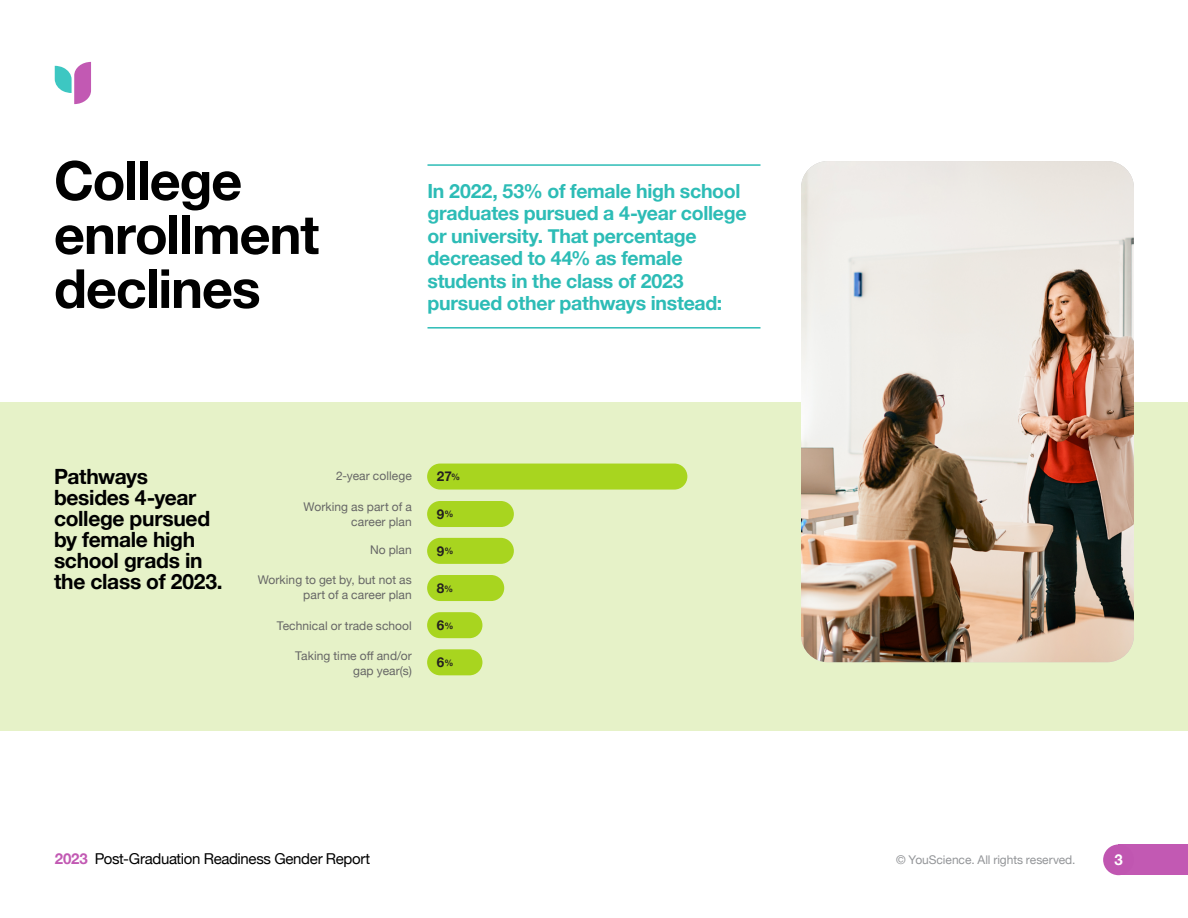
<style>
.page{position:relative;width:1188px;height:918px;background:#fff}
.page>*{position:absolute;margin:0;border:0;box-sizing:border-box;transform-origin:0 0}
.t1{font:700 54px/54px "Helvetica Neue";letter-spacing:-.025em;color:#000}
.t2{font:700 21px/21px "Helvetica Neue";letter-spacing:-.015em;color:#000}
.t3{font:700 19.5px/22.5px "Helvetica Neue";letter-spacing:-.015em;color:#2dbcb6}
.t4{font:15px "Helvetica Neue";letter-spacing:-.025em;color:#000}
.t5{font:700 15px "Helvetica Neue";color:#fff}
.t6{font:700 13.5px "Helvetica Neue";color:#231f20}
.t7{font:12px/15px "Helvetica Neue";letter-spacing:.005em;color:#666;text-align:right}
.t8{font:12px "Helvetica Neue";letter-spacing:-.005em;color:#939598}
.s1{font-size:9px}
.s2{font-weight:700;color:#c259b3}
</style>
<div class="page">
<div style="left:1119px;top:844px;width:69px;height:31px;background:#c259b3"></div>
<svg style="left:55px;top:62px;width:36px;height:42px"></svg>
<div style="left:1103px;top:844px;width:31px;height:31px;background:#c056b1;border-radius:50%"></div>
<div style="left:0;top:403px;width:1188px;height:328px;background:#e6f2c8"></div>
<div style="left:427px;top:501px;width:87px;height:26px;background:#a8d51f;border-radius:13px"></div>
<hr style="left:428px;top:327px;width:332px;height:2px;background:#2dbcb6">
<hr style="left:428px;top:164px;width:332px;height:2px;background:#2dbcb6">
<div style="left:427px;top:464px;width:260px;height:26px;background:#a8d51f;border-radius:13px"></div>
<div style="left:427px;top:538px;width:87px;height:26px;background:#a8d51f;border-radius:13px"></div>
<div style="left:427px;top:575px;width:77px;height:26px;background:#a8d51f;border-radius:13px"></div>
<div style="left:427px;top:612px;width:55px;height:26px;background:#a8d51f;border-radius:13px"></div>
<div style="left:427px;top:649px;width:55px;height:26px;background:#a8d51f;border-radius:13px"></div>
<img style="left:801px;top:161px;width:333px;height:501px">
<h1 class="t1" style="left:54px;top:155px;width:267px">College enrollment declines</h1>
<p class="t3" style="left:428px;top:180px;width:321px">In 2022, 53% of female high school graduates pursued a 4-year college or university. That percentage decreased to 44% as female students in the class of 2023 pursued other pathways instead:</p>
<p class="t2" style="left:54px;top:467px;width:170px">Pathways besides 4-year college pursued by female high school grads in the class of 2023.</p>
<p class="t7" style="left:336px;top:469px;width:77px">2-year college</p>
<p class="t6" style="left:437px;top:466px;width:25px">27<span class="s1">%</span></p>
<p class="t7" style="left:304px;top:500px;width:110px">Working as part of a career plan</p>
<p class="t7" style="left:370px;top:543px;width:43px">No plan</p>
<p class="t7" style="left:258px;top:573px;width:156px">Working to get by, but not as part of a career plan</p>
<p class="t7" style="left:277px;top:619px;width:137px">Technical or trade school</p>
<p class="t7" style="left:295px;top:649px;width:118px">Taking time off and/or gap year(s)</p>
<p class="t6" style="left:437px;top:503px;width:18px">9<span class="s1">%</span></p>
<p class="t6" style="left:437px;top:541px;width:18px">9<span class="s1">%</span></p>
<p class="t6" style="left:437px;top:578px;width:18px">8<span class="s1">%</span></p>
<p class="t6" style="left:437px;top:615px;width:18px">6<span class="s1">%</span></p>
<p class="t6" style="left:437px;top:652px;width:18px">6<span class="s1">%</span></p>
<p class="t4" style="left:55px;top:848px;width:317px"><span class="s2">2023</span> Post-Graduation Readiness Gender Report</p>
<p class="t8" style="left:896px;top:851px;width:181px">© YouScience. All rights reserved.</p>
<p class="t5" style="left:1114px;top:848px;width:10px">3</p>
</div>
